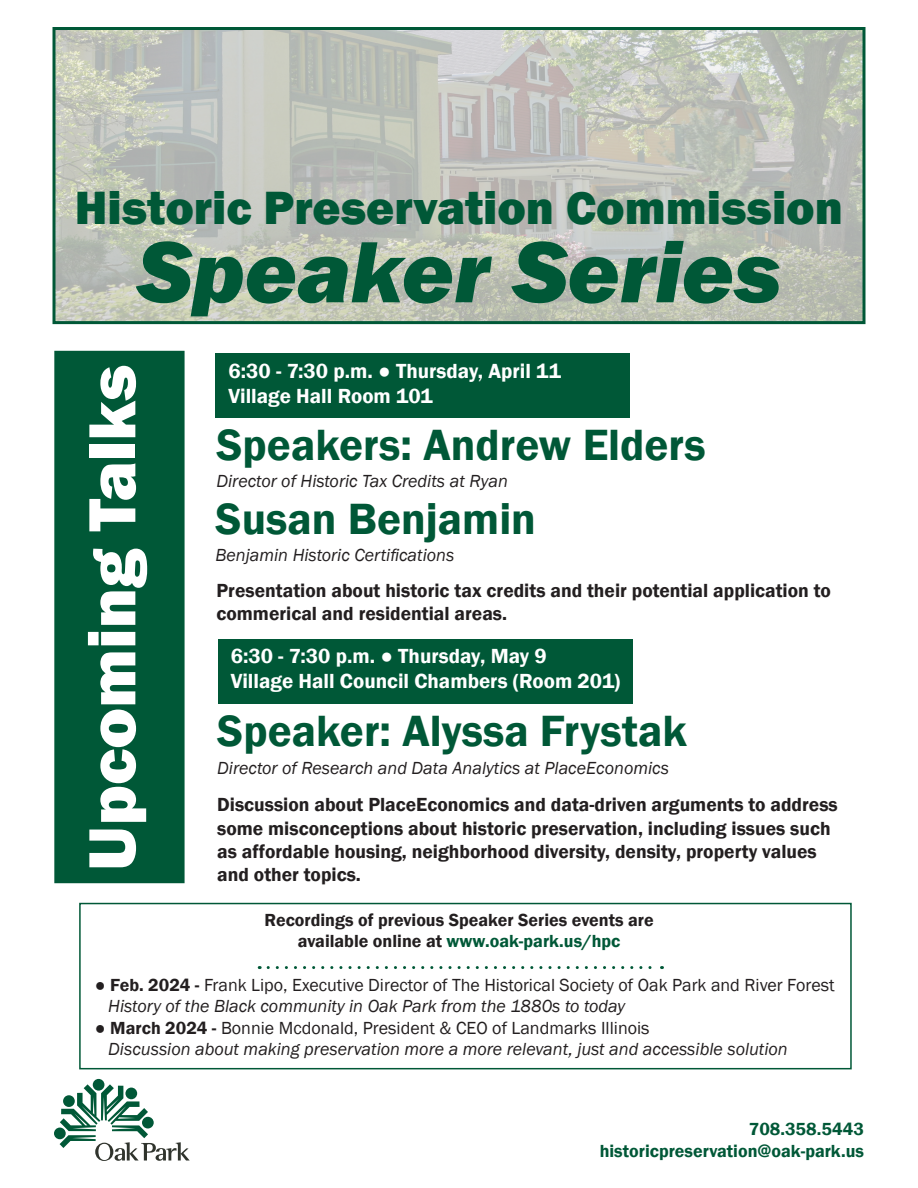
<style>
.page{position:relative;width:918px;height:1188px;background:#fff}
.page>*{position:absolute;margin:0;border:0;box-sizing:border-box;transform-origin:0 0}
.t1{font:italic 800 90px "Franklin Gothic";color:#005837}
.t2{font:800 69px "Franklin Gothic";color:#fff}
.t3{font:800 48px "Franklin Gothic";color:#005837}
.t4{font:600 45px "Franklin Gothic";color:#005837}
.t5{font:600 21px "Franklin Gothic";color:#fff}
.t6{font:600 19.5px/23.4px "Franklin Gothic";color:#231f20}
.t7{font:italic 18px "Franklin Gothic";color:#231f20}
.t8{font:18px "Franklin Gothic";color:#231f20}
.t9{font:600 18px/21.6px "Franklin Gothic";color:#231f20;text-align:center}
.t10{font:600 18px "Franklin Gothic";color:#005837}
.s1{font-weight:400}
.s2{color:#005837}
.s3{font-weight:600}
</style>
<div class="page">
<div style="left:79px;top:903px;width:773px;height:166px;border:2px solid #005837"></div>
<img style="left:56px;top:31px;width:806px;height:289px">
<div style="left:216px;top:353px;width:414px;height:65px;background:#005837"></div>
<div style="left:93px;top:1079px;width:11px;height:12px;background:#005837;border-radius:50%"></div>
<div style="left:54px;top:1128px;width:12px;height:11px;background:#005837;border-radius:50%"></div>
<svg style="left:60px;top:1084px;width:130px;height:77px"></svg>
<div style="left:218px;top:639px;width:414px;height:64px;background:#005837"></div>
<div style="left:54px;top:351px;width:131px;height:532px;background:#005837"></div>
<div style="left:52px;top:27px;width:814px;height:297px;border:3px solid #005837"></div>
<svg style="left:268px;top:966px;width:395px;height:3px"></svg>
<p class="t3" style="left:75px;top:177px;width:770px">Historic Preservation Commission</p>
<p class="t1" style="left:137px;top:213px;width:646px">Speaker Series</p>
<p class="t2" style="left:68px;top:871px;width:508px;rotate:-90deg">Upcoming Talks</p>
<p class="t5" style="left:228px;top:358px;width:334px">6:30 - 7:30 p.m. <span class="s1">●</span> Thursday, April 11</p>
<p class="t5" style="left:228px;top:383px;width:206px">Village Hall Room 101</p>
<p class="t4" style="left:216px;top:418px;width:491px">Speakers: Andrew Elders</p>
<p class="t7" style="left:216px;top:470px;width:293px">Director of Historic Tax Credits at Ryan</p>
<p class="t4" style="left:216px;top:491px;width:322px">Susan Benjamin</p>
<p class="t7" style="left:216px;top:544px;width:240px">Benjamin Historic Certifications</p>
<p class="t6" style="left:216px;top:579px;width:616px">Presentation about historic tax credits and their potential application to commerical and residential areas.</p>
<p class="t5" style="left:231px;top:643px;width:318px">6:30 - 7:30 p.m. <span class="s1">●</span> Thursday, May 9</p>
<p class="t5" style="left:231px;top:669px;width:391px">Village Hall Council Chambers (Room 201)</p>
<p class="t4" style="left:217px;top:703px;width:471px">Speaker: Alyssa Frystak</p>
<p class="t7" style="left:217px;top:756px;width:453px">Director of Research and Data Analytics at PlaceEconomics</p>
<p class="t6" style="left:217px;top:793px;width:622px">Discussion about PlaceEconomics and data-driven arguments to address some misconceptions about historic preservation, including issues such as affordable housing, neighborhood diversity, density, property values</p>
<p class="t6" style="left:217px;top:863px;width:145px">and other topics.</p>
<p class="t9" style="left:265px;top:909px;width:391px">Recordings of previous Speaker Series events are available online at <span class="s2">www.oak-park.us/hpc</span></p>
<p class="t8" style="left:95px;top:973px;width:741px">● <span class="s3">Feb. 2024 -</span> Frank Lipo, Executive Director of The Historical Society of Oak Park and River Forest</p>
<p class="t7" style="left:108px;top:995px;width:518px">History of the Black community in Oak Park from the 1880s to today</p>
<p class="t8" style="left:95px;top:1017px;width:556px">● <span class="s3">March 2024 -</span> Bonnie Mcdonald, President &amp; CEO of Landmarks Illinois</p>
<p class="t7" style="left:108px;top:1038px;width:681px">Discussion about making preservation more a more relevant, just and accessible solution</p>
<p class="t10" style="left:749px;top:1118px;width:117px">708.358.5443</p>
<p class="t10" style="left:600px;top:1140px;width:266px">historicpreservation@oak-park.us</p>
</div>
